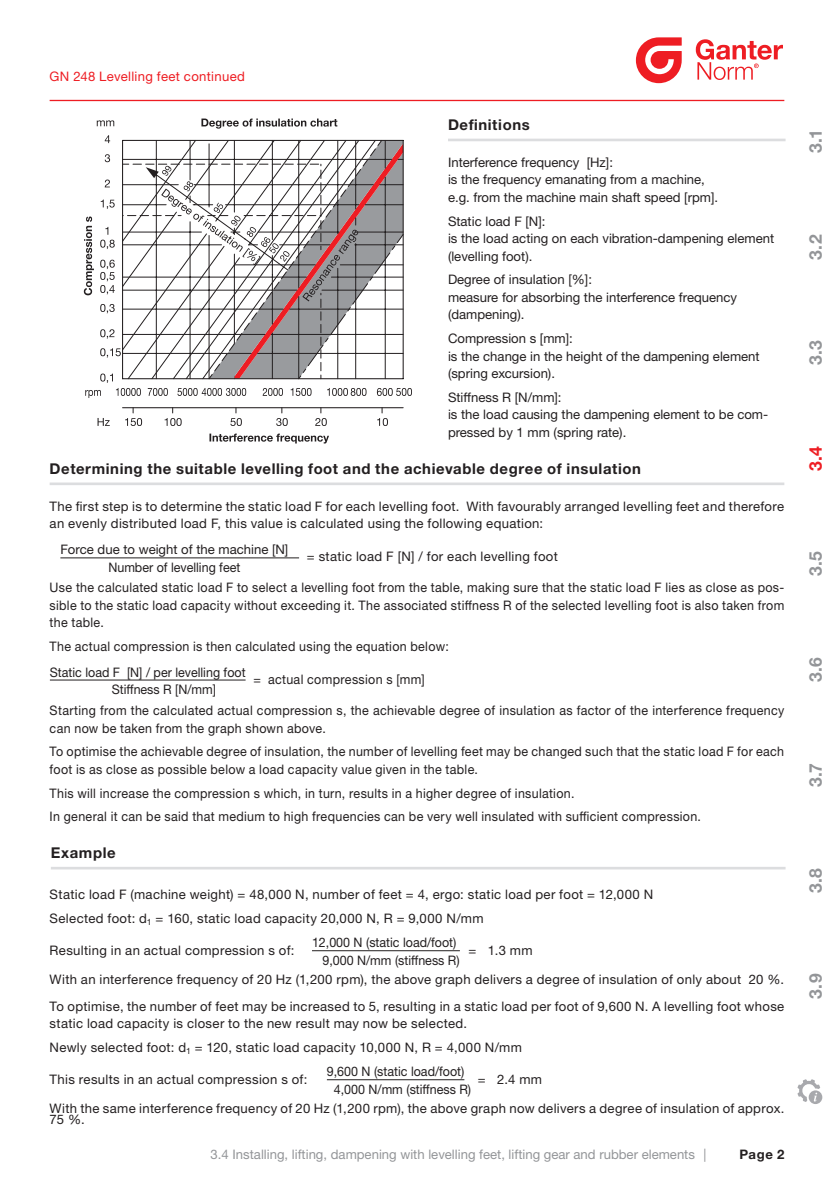
<style>
.page{position:relative;width:834px;height:1181px;background:#fff}
.page>*{position:absolute;margin:0;border:0;box-sizing:border-box;transform-origin:0 0}
.t1{font:700 17.5px "Helvetica Neue LT Pro";color:#939598}
.t2{font:700 17.5px "Helvetica Neue LT Pro";color:#ee1d23}
.t3{font:700 14.88px "Helvetica Neue LT Pro";letter-spacing:.04em;color:#231f20}
.t4{font:13.12px/23.6px "Helvetica Neue LTW1 G";letter-spacing:.025em;color:#231f20}
.t5{font:13.12px/17.5px "Helvetica Neue LTW1 G";letter-spacing:.025em;color:#231f20;scale:.95 1}
.t6{font:13.12px/17.5px "Helvetica Neue LTW1 G";color:#231f20}
.t7{font:13.12px "Helvetica Neue LTW1 G";color:#231f20;scale:.95 1}
.t8{font:13.12px "Helvetica Neue LT Pro";color:#939598}
.t9{font:13.12px "Helvetica Neue LT Pro";color:#231f20;scale:.95 1}
.t10{font:13.12px "Helvetica Neue LT Pro";color:#231f20}
.t11{font:13.12px "Helvetica Neue LTW1 G";letter-spacing:.025em;color:#ee1d23}
.t12{font:700 13.12px "Helvetica Neue LTW1 G";color:#231f20}
.s1{font-family:"Helvetica Neue LTW1 G"}
</style>
<div class="page">
<hr style="left:50px;top:100px;width:734px;height:1px;background:#ee1d23">
<svg style="left:797px;top:1079px;width:26px;height:25px"></svg>
<svg style="left:635px;top:37px;width:46px;height:46px"></svg>
<svg style="left:695px;top:39px;width:87px;height:41px"></svg>
<hr style="left:448px;top:139px;width:337px;height:2px;background:#dcdddf">
<hr style="left:60px;top:557px;width:239px;height:1px;background:#231f20">
<hr style="left:50px;top:679px;width:195px;height:1px;background:#231f20">
<hr style="left:50px;top:482px;width:734px;height:3px;background:#dcdddf">
<svg style="left:97px;top:120px;width:17px;height:6px"></svg>
<svg style="left:201px;top:119px;width:136px;height:10px"></svg>
<svg style="left:97px;top:418px;width:13px;height:8px"></svg>
<svg style="left:209px;top:433px;width:120px;height:10px"></svg>
<svg style="left:125px;top:408px;width:17px;height:18px"></svg>
<svg style="left:164px;top:408px;width:18px;height:18px"></svg>
<svg style="left:230px;top:408px;width:12px;height:18px"></svg>
<svg style="left:276px;top:408px;width:12px;height:18px"></svg>
<svg style="left:315px;top:408px;width:12px;height:18px"></svg>
<svg style="left:377px;top:408px;width:11px;height:18px"></svg>
<svg style="left:84px;top:135px;width:328px;height:263px"></svg>
<hr style="left:122px;top:140px;width:1px;height:239px;background:#231f20">
<hr style="left:122px;top:378px;width:281px;height:1px;background:#231f20">
<hr style="left:122px;top:407px;width:281px;height:1px;background:#231f20">
<hr style="left:122px;top:140px;width:281px;height:1px;background:#231f20">
<hr style="left:402px;top:140px;width:1px;height:239px;background:#231f20">
<hr style="left:312px;top:950px;width:148px;height:1px;background:#231f20">
<hr style="left:51px;top:867px;width:734px;height:2px;background:#dcdddf">
<hr style="left:327px;top:1079px;width:137px;height:1px;background:#231f20">
<p class="t11" style="left:50px;top:68px;width:197px">GN 248 Levelling feet continued</p>
<p class="t3" style="left:448px;top:115px;width:83px">Definitions</p>
<p class="t6" style="left:448px;top:153px;width:271px">Interference frequency [Hz]:<br>is the frequency emanating from a machine, e.g. from the machine main shaft speed [rpm].</p>
<p class="t6" style="left:448px;top:212px;width:327px">Static load F [N]:<br>is the load acting on each vibration-dampening element (levelling foot).</p>
<p class="t6" style="left:448px;top:271px;width:290px">Degree of insulation [%]:<br>measure for absorbing the interference frequency (dampening).</p>
<p class="t6" style="left:448px;top:329px;width:313px">Compression s [mm]:<br>is the change in the height of the dampening element (spring excursion).</p>
<p class="t6" style="left:448px;top:388px;width:322px">Stiffness R [N/mm]:<br>is the load causing the dampening element to be com&shy;pressed by 1 mm (spring rate).</p>
<p class="t3" style="left:50px;top:459px;width:592px">Determining the suitable levelling foot and the achievable degree of insulation</p>
<p class="t4" style="left:50px;top:497px;width:736px;line-height:17.5px">The first step is to determine the static load F for each levelling foot. With favourably arranged levelling feet and therefore an evenly distributed load F, this value is calculated using the following equation:</p>
<p class="t4" style="left:307px;top:544px;width:252px">= static load F [N] / for each levelling foot</p>
<p class="t5" style="left:50px;top:579px;width:774px;text-align:justify">Use the calculated static load F to select a levelling foot from the table, making sure that the static load F lies as close as pos&shy;sible to the static load capacity without exceeding it. The associated stiffness R of the selected levelling foot is also taken from the table.</p>
<p class="t5" style="left:50px;top:637px;width:421px">The actual compression is then calculated using the equation below:</p>
<p class="t5" style="left:253px;top:670px;width:182px">= actual compression s [mm]</p>
<p class="t5" style="left:50px;top:702px;width:774px">Starting from the calculated actual compression s, the achievable degree of insulation as factor of the interference frequency can now be taken from the graph shown above.</p>
<p class="t5" style="left:50px;top:743px;width:774px">To optimise the achievable degree of insulation, the number of levelling feet may be changed such that the static load F for each foot is as close as possible below a load capacity value given in the table.</p>
<p class="t5" style="left:50px;top:781px;width:687px;line-height:23.6px">This will increase the compression s which, in turn, results in a higher degree of insulation.<br>In general it can be said that medium to high frequencies can be very well insulated with sufficient compression.</p>
<p class="t10" style="left:60px;top:542px;width:229px">Force due to weight of the machine [N]</p>
<p class="t7" style="left:108px;top:559px;width:140px">Number of levelling feet</p>
<p class="t9" style="left:50px;top:664px;width:207px">Static load F [N] / per levelling foot</p>
<p class="t7" style="left:112px;top:681px;width:111px">Stiffness R [N/mm]</p>
<p class="t3" style="left:51px;top:843px;width:66px">Example</p>
<p class="t4" style="left:50px;top:882px;width:605px">Static load F (machine weight) = 48,000 N, number of feet = 4, ergo: static load per foot = 12,000 N<br>Selected foot: d<sub>1</sub> = 160, static load capacity 20,000 N, R = 9,000 N/mm</p>
<p class="t4" style="left:50px;top:939px;width:246px">Resulting in an actual compression s of:</p>
<p class="t4" style="left:468px;top:939px;width:66px">= 1.3 mm</p>
<p class="t4" style="left:50px;top:966px;width:736px;line-height:26.2px">With an interference frequency of 20 Hz (1,200 rpm), the above graph delivers a degree of insulation of only about 20 %.<br>To optimise, the number of feet may be increased to 5, resulting in a static load per foot of 9,600 N. A levelling foot whose</p>
<p class="t4" style="left:50px;top:1011px;width:474px">static load capacity is closer to the new result may now be selected.<br>Newly selected foot: d<sub>1</sub> = 120, static load capacity 10,000 N, R = 4,000 N/mm</p>
<p class="t4" style="left:50px;top:1067px;width:259px">This results in an actual compression s of:</p>
<p class="t9" style="left:312px;top:934px;width:153px">12,000 N (static load/foot)</p>
<p class="t7" style="left:322px;top:952px;width:146px">9,000 N/mm (stiffness R)</p>
<p class="t9" style="left:327px;top:1063px;width:146px">9,600 N (static load/foot)</p>
<p class="t7" style="left:334px;top:1081px;width:146px">4,000 N/mm (stiffness R)</p>
<p class="t4" style="left:50px;top:1065px;width:736px;line-height:28.2px;text-indent:428px">= 2.4 mm<br>With the same interference frequency of 20 Hz (1,200 rpm), the above graph now delivers a degree of insulation of approx.</p>
<p class="t4" style="left:50px;top:1107px;width:37px">75 %.</p>
<p class="t8" style="left:210px;top:1147px;width:497px">3.4 Installing, lifting, dampening with levelling feet, lifting gear and rubber elements <span class="s1">|</span></p>
<p class="t12" style="left:739px;top:1146px;width:46px">Page 2</p>
<h1 class="t1" style="left:804px;top:153px;width:25px;rotate:-90deg">3.1</h1>
<h1 class="t1" style="left:804px;top:260px;width:27px;rotate:-90deg">3.2</h1>
<h1 class="t1" style="left:804px;top:365px;width:27px;rotate:-90deg">3.3</h1>
<h1 class="t2" style="left:804px;top:471px;width:26px;rotate:-90deg">3.4</h1>
<h1 class="t1" style="left:804px;top:576px;width:27px;rotate:-90deg">3.5</h1>
<h1 class="t1" style="left:804px;top:682px;width:26px;rotate:-90deg">3.6</h1>
<h1 class="t1" style="left:804px;top:787px;width:26px;rotate:-90deg">3.7</h1>
<h1 class="t1" style="left:804px;top:893px;width:27px;rotate:-90deg">3.8</h1>
<h1 class="t1" style="left:804px;top:998px;width:27px;rotate:-90deg">3.9</h1>
</div>
